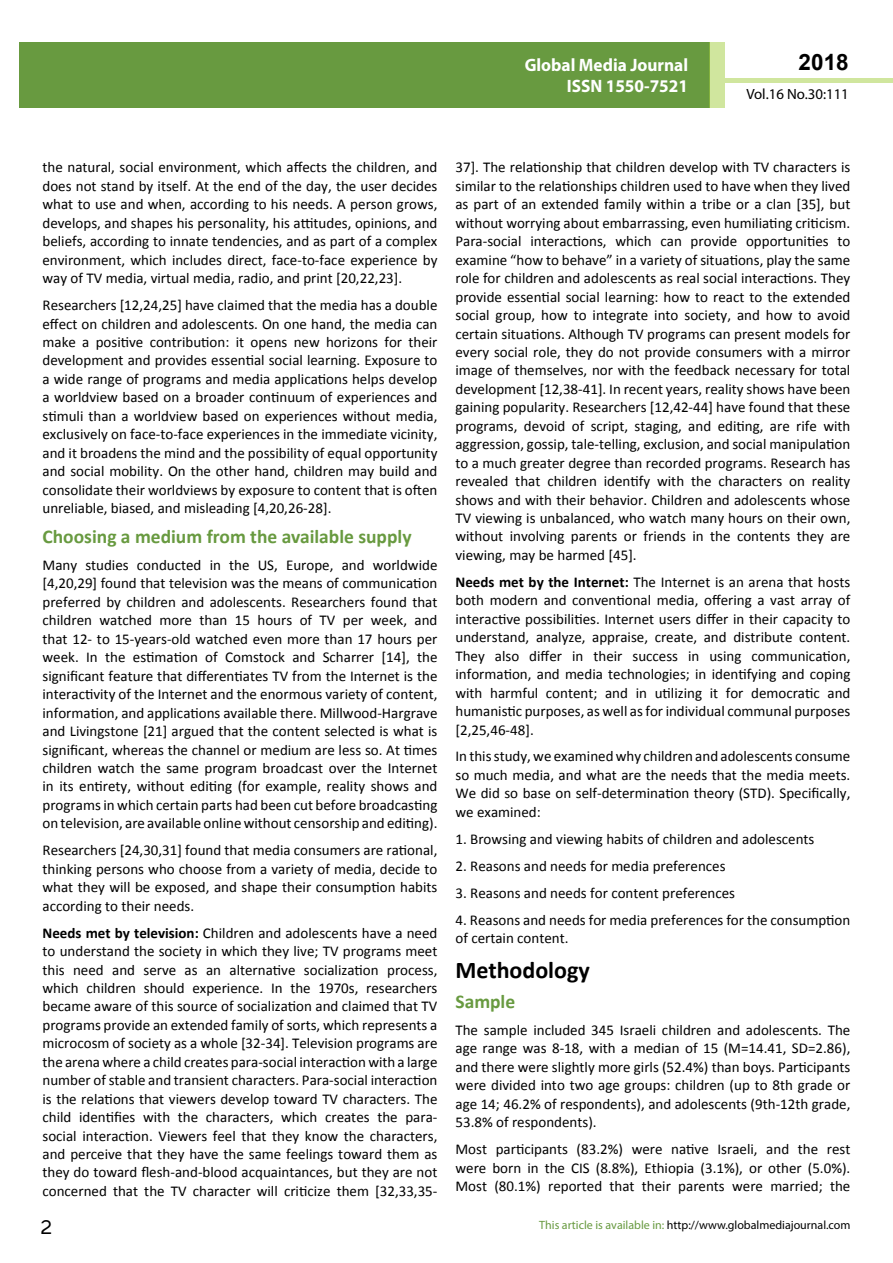
<style>
.page{position:relative;width:893px;height:1263px;background:#fff}
.page>*{position:absolute;margin:0;border:0;box-sizing:border-box;transform-origin:0 0}
.t1{font:25.5px "Tunga";color:#000}
.t2{font:700 24px "Calibri";color:#000}
.t3{font:700 22.5px "Arial";color:#000}
.t4{font:700 19.5px "Calibri";color:#689a40}
.t5{font:700 18px/21.6px "Myriad Pro";color:#fff;text-align:right;scale:.96 1}
.t6{font:15px/18.5px "Calibri";color:#000;text-align:justify}
.t7{font:14.85px "Myriad Pro";color:#000}
.t8{font:12px "Myriad Pro";color:#000}
.s1{font-weight:700}
.s2{color:#689a40}
</style>
<div class="page">
<hr style="left:725px;top:78px;width:168px;height:4px;background:#d0e69e">
<div style="left:19px;top:42px;width:690px;height:66px;background:#689a40"></div>
<div style="left:709px;top:42px;width:16px;height:66px;background:#d0e69e"></div>
<p class="t5" style="left:517px;top:53px;width:198px">ARCHIVOS DE MEDICINA<br>ISSN 1698-9465</p>
<h3 class="t3" style="left:799px;top:47px;width:52px">2018</h3>
<p class="t5" style="left:525px;top:53px;width:172px">Global Media Journal<br>ISSN 1550-7521</p>
<p class="t7" style="left:746px;top:84px;width:104px">Vol.16 No.30:111</p>
<p class="t6" style="left:43px;top:158px;width:396px">the natural, social environment, which affects the children, and does not stand by itself. At the end of the day, the user decides what to use and when, according to his needs. A person grows, develops, and shapes his personality, his attitudes, opinions, and beliefs, according to innate tendencies, and as part of a complex environment, which includes direct, face-to-face experience by way of TV media, virtual media, radio, and print [20,22,23].</p>
<p class="t6" style="left:43px;top:296px;width:396px">Researchers [12,24,25] have claimed that the media has a double effect on children and adolescents. On one hand, the media can make a positive contribution: it opens new horizons for their development and provides essential social learning. Exposure to a wide range of programs and media applications helps develop a worldview based on a broader continuum of experiences and stimuli than a worldview based on experiences without media, exclusively on face-to-face experiences in the immediate vicinity, and it broadens the mind and the possibility of equal opportunity and social mobility. On the other hand, children may build and consolidate their worldviews by exposure to content that is often unreliable, biased, and misleading [4,20,26-28].</p>
<h3 class="t4" style="left:43px;top:524px;width:371px">Choosing a medium from the available supply</h3>
<p class="t6" style="left:43px;top:556px;width:396px">Many studies conducted in the US, Europe, and worldwide [4,20,29] found that television was the means of communication preferred by children and adolescents. Researchers found that children watched more than 15 hours of TV per week, and that 12- to 15-years-old watched even more than 17 hours per week. In the estimation of Comstock and Scharrer [14], the significant feature that differentiates TV from the Internet is the interactivity of the Internet and the enormous variety of content, information, and applications available there. Millwood-Hargrave and Livingstone [21] argued that the content selected is what is significant, whereas the channel or medium are less so. At times children watch the same program broadcast over the Internet in its entirety, without editing (for example, reality shows and programs in which certain parts had been cut before broadcasting on television, are available online without censorship and editing).</p>
<p class="t6" style="left:43px;top:841px;width:396px">Researchers [24,30,31] found that media consumers are rational, thinking persons who choose from a variety of media, decide to what they will be exposed, and shape their consumption habits according to their needs.</p>
<p class="t6" style="left:43px;top:923px;width:396px"><span class="s1">Needs met by television:</span> Children and adolescents have a need to understand the society in which they live; TV programs meet this need and serve as an alternative socialization process, which children should experience. In the 1970s, researchers became aware of this source of socialization and claimed that TV programs provide an extended family of sorts, which represents a microcosm of society as a whole [32-34]. Television programs are the arena where a child creates para-social interaction with a large number of stable and transient characters. Para-social interaction is the relations that viewers develop toward TV characters. The child identifies with the characters, which creates the para&shy;social interaction. Viewers feel that they know the characters, and perceive that they have the same feelings toward them as they do toward flesh-and-blood acquaintances, but they are not concerned that the TV character will criticize them [32,33,35-</p>
<h1 class="t1" style="left:41px;top:1210px;width:13px">2</h1>
<p class="t6" style="left:455px;top:158px;width:396px">37]. The relationship that children develop with TV characters is similar to the relationships children used to have when they lived as part of an extended family within a tribe or a clan [35], but without worrying about embarrassing, even humiliating criticism.<br>Para-social interactions, which can provide opportunities to examine “how to behave” in a variety of situations, play the same role for children and adolescents as real social interactions. They provide essential social learning: how to react to the extended social group, how to integrate into society, and how to avoid certain situations. Although TV programs can present models for every social role, they do not provide consumers with a mirror image of themselves, nor with the feedback necessary for total development [12,38-41]. In recent years, reality shows have been gaining popularity. Researchers [12,42-44] have found that these programs, devoid of script, staging, and editing, are rife with aggression, gossip, tale-telling, exclusion, and social manipulation to a much greater degree than recorded programs. Research has revealed that children identify with the characters on reality shows and with their behavior. Children and adolescents whose TV viewing is unbalanced, who watch many hours on their own, without involving parents or friends in the contents they are viewing, may be harmed [45].</p>
<p class="t6" style="left:455px;top:573px;width:396px"><span class="s1">Needs met by the Internet:</span> The Internet is an arena that hosts both modern and conventional media, offering a vast array of interactive possibilities. Internet users differ in their capacity to understand, analyze, appraise, create, and distribute content.<br>They also differ in their success in using communication, information, and media technologies; in identifying and coping with harmful content; and in utilizing it for democratic and humanistic purposes, as well as for individual communal purposes [2,25,46-48].</p>
<p class="t6" style="left:455px;top:747px;width:396px">In this study, we examined why children and adolescents consume so much media, and what are the needs that the media meets.<br>We did so base on self-determination theory (STD). Specifically, we examined:</p>
<p class="t6" style="left:455px;top:830px;width:361px">1. Browsing and viewing habits of children and adolescents</p>
<p class="t6" style="left:455px;top:856px;width:272px">2. Reasons and needs for media preferences</p>
<p class="t6" style="left:455px;top:883px;width:281px">3. Reasons and needs for content preferences</p>
<p class="t6" style="left:455px;top:910px;width:396px">4. Reasons and needs for media preferences for the consumption of certain content.</p>
<h2 class="t2" style="left:455px;top:955px;width:136px">Methodology</h2>
<h3 class="t4" style="left:455px;top:989px;width:61px">Sample</h3>
<p class="t6" style="left:455px;top:1021px;width:396px">The sample included 345 Israeli children and adolescents. The age range was 8-18, with a median of 15 (M=14.41, SD=2.86), and there were slightly more girls (52.4%) than boys. Participants were divided into two age groups: children (up to 8th grade or age 14; 46.2% of respondents), and adolescents (9th-12th grade, 53.8% of respondents).</p>
<p class="t6" style="left:455px;top:1140px;width:396px">Most participants (83.2%) were native Israeli, and the rest were born in the CIS (8.8%), Ethiopia (3.1%), or other (5.0%).<br>Most (80.1%) reported that their parents were married; the</p>
<p class="t8" style="left:539px;top:1218px;width:313px"><span class="s2">This article is available in:</span> http://www.globalmediajournal.com</p>
</div>
